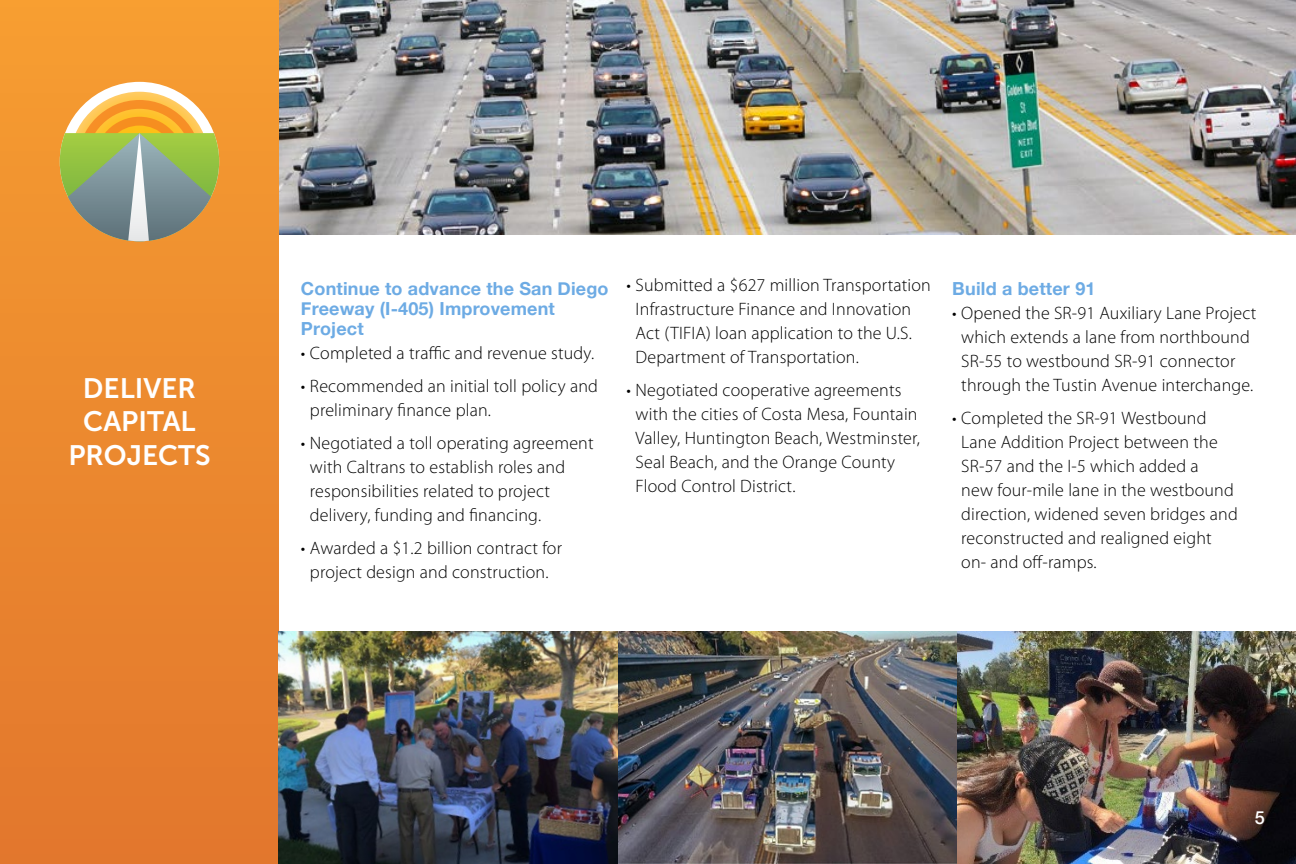
<style>
.page{position:relative;width:1296px;height:864px;background:#fff}
.page>*{position:absolute;margin:0;border:0;box-sizing:border-box;transform-origin:0 0}
.t1{font:28px/33.6px "Museo Sans 700";color:#fff;text-align:center}
.t2{font:300 18px/24px "Myriad Pro";letter-spacing:.01em;color:#000}
.t3{font:700 18px/20px "Helvetica Neue";letter-spacing:.01em;color:#6dabe4}
.t4{font:500 18px "Helvetica Neue";color:#fff}
</style>
<div class="page">
<img style="left:279px;top:0;width:1017px;height:235px">
<div style="left:0;top:0;width:279px;height:864px;background:linear-gradient(to bottom,#f69d31,#e2762d)"></div>
<img style="left:279px;top:631px;width:1017px;height:233px">
<svg style="left:60px;top:82px;width:159px;height:159px;background:#baac6b"></svg>
<img style="left:0;top:631px;width:1px;height:233px">
<h1 class="t1" style="left:68px;top:371px;width:144px">DELIVER<br>CAPITAL<br>PROJECTS</h1>
<p class="t3" style="left:301px;top:279px;width:309px">Continue to advance the San Diego<br>Freeway (I-405) Improvement<br>Project</p>
<p class="t2" style="left:301px;top:341px;width:295px">• Completed a traffic and revenue study.</p>
<p class="t2" style="left:310px;top:374px;width:290px;text-indent:-9px">• Recommended an initial toll policy and preliminary finance plan.</p>
<p class="t2" style="left:310px;top:431px;width:285px;text-indent:-9px">• Negotiated a toll operating agreement with Caltrans to establish roles and responsibilities related to project delivery, funding and financing.</p>
<p class="t2" style="left:301px;top:536px;width:263px;text-align:center">• Awarded a $1.2 billion contract for project design and construction.</p>
<p class="t2" style="left:636px;top:273px;width:297px;text-indent:-9px">• Submitted a $627 million Transportation Infrastructure Finance and Innovation Act (TIFIA) loan application to the U.S.<br>Department of Transportation.</p>
<p class="t2" style="left:636px;top:378px;width:286px;text-indent:-9px">• Negotiated cooperative agreements with the cities of Costa Mesa, Fountain Valley, Huntington Beach, Westminster, Seal Beach, and the Orange County Flood Control District.</p>
<p class="t3" style="left:952px;top:279px;width:145px">Build a better 91</p>
<p class="t2" style="left:961px;top:301px;width:297px;text-indent:-9px">• Opened the SR-91 Auxiliary Lane Project which extends a lane from northbound SR-55 to westbound SR-91 connector through the Tustin Avenue interchange.</p>
<p class="t2" style="left:961px;top:406px;width:278px;text-indent:-9px">• Completed the SR-91 Westbound<br>Lane Addition Project between the<br>SR-57 and the I-5 which added a<br>new four-mile lane in the westbound direction, widened seven bridges and reconstructed and realigned eight on- and off-ramps.</p>
<p class="t4" style="left:1255px;top:803px;width:12px">5</p>
</div>
